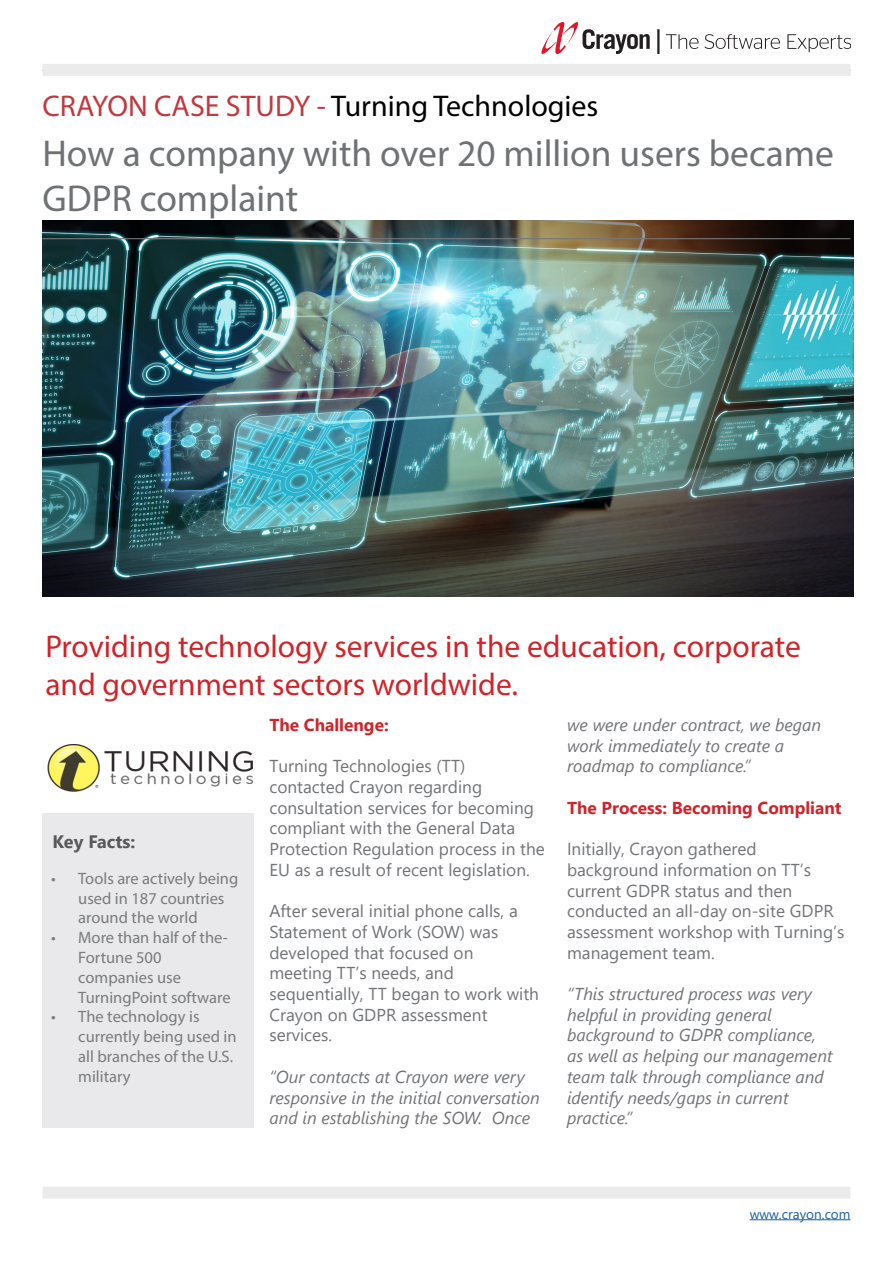
<style>
.page{position:relative;width:893px;height:1263px;background:#fff}
.page>*{position:absolute;margin:0;border:0;box-sizing:border-box;transform-origin:0 0}
.t1{font:37.5px/45px "Myriad Pro";color:#6f7274}
.Style_for_Titles{font:31.5px/37.8px "Myriad Pro";color:#d1232a}
.t2{font:30px "Myriad Pro";color:#000}
.t3{font:700 18px "Segoe UI";color:#57585a}
.t4{font:17.25px/20.7px "Segoe UI";color:#717377}
.t5{font:italic 17.25px/20.7px "Segoe UI";color:#717377}
.t6{font:700 17.25px "Segoe UI";color:#d1232a}
.t7{font:16.5px/19.8px "Myriad Pro";color:#797c7d}
.t8{font:13.5px "Segoe UI";color:#175d9e}
.s1{color:#c3383f}
</style>
<div class="page">
<img style="left:43px;top:221px;width:810px;height:375px">
<hr style="left:43px;top:238px;width:807px;height:1px;background:#757679">
<svg style="left:541px;top:22px;width:109px;height:32px"></svg>
<svg style="left:666px;top:34px;width:32px;height:15px"></svg>
<svg style="left:705px;top:34px;width:75px;height:15px"></svg>
<svg style="left:787px;top:34px;width:63px;height:18px"></svg>
<hr style="left:657px;top:29px;width:2px;height:25px;background:#231f20">
<div style="left:43px;top:1187px;width:807px;height:12px;background:#ebebec"></div>
<hr style="left:750px;top:1219px;width:100px;height:1px;background:#175d9e">
<div style="left:43px;top:814px;width:211px;height:314px;background:#e9e8ea"></div>
<div style="left:43px;top:64px;width:807px;height:12px;background:#ebebec"></div>
<img style="left:47px;top:744px;width:206px;height:48px">
<p class="t2" style="left:43px;top:87px;width:557px"><span class="s1">CRAYON CASE STUDY -</span> Turning Technologies</p>
<p class="t1" style="left:43px;top:131px;width:793px">How a company with over 20 million users became<br>GDPR complaint</p>
<p class="Style_for_Titles" style="left:45px;top:627px;width:757px">Providing technology services in the education, corporate and government sectors worldwide.</p>
<p class="t3" style="left:52px;top:825px;width:84px">Key Facts:</p>
<p class="t7" style="left:78px;top:868px;width:161px;text-indent:-27px">• Tools are actively being used in 187 countries around the world</p>
<p class="t7" style="left:78px;top:927px;width:154px;text-indent:-27px">• More than half of the-<br>Fortune 500 companies use<br>TurningPoint software</p>
<p class="t7" style="left:78px;top:1007px;width:160px;text-indent:-27px">• The technology is currently being used in all branches of the U.S. military</p>
<p class="t6" style="left:269px;top:708px;width:121px">The Challenge:</p>
<p class="t4" style="left:269px;top:754px;width:277px">Turning Technologies (TT) contacted Crayon regarding consultation services for becoming compliant with the General Data Protection Regulation process in the EU as a result of recent legislation.</p>
<p class="t4" style="left:269px;top:899px;width:271px">After several initial phone calls, a<br>Statement of Work (SOW) was developed that focused on meeting TT’s needs, and sequentially, TT began to work with<br>Crayon on GDPR assessment services.</p>
<p class="t5" style="left:269px;top:1063px;width:272px">“Our contacts at Crayon were very responsive in the initial conversation and in establishing the SOW. Once</p>
<p class="t5" style="left:567px;top:712px;width:256px">we were under contract, we began work immediately to create a roadmap to compliance.”</p>
<p class="t6" style="left:567px;top:791px;width:276px">The Process: Becoming Compliant</p>
<p class="t4" style="left:567px;top:837px;width:279px">Initially, Crayon gathered background information on TT’s current GDPR status and then conducted an all-day on-site GDPR assessment workshop with Turning’s management team.</p>
<p class="t5" style="left:567px;top:981px;width:267px">“This structured process was very helpful in providing general background to GDPR compliance, as well as helping our management team talk through compliance and identify needs/gaps in current practice.”</p>
<p class="t8" style="left:750px;top:1201px;width:102px">www.crayon.com</p>
</div>
